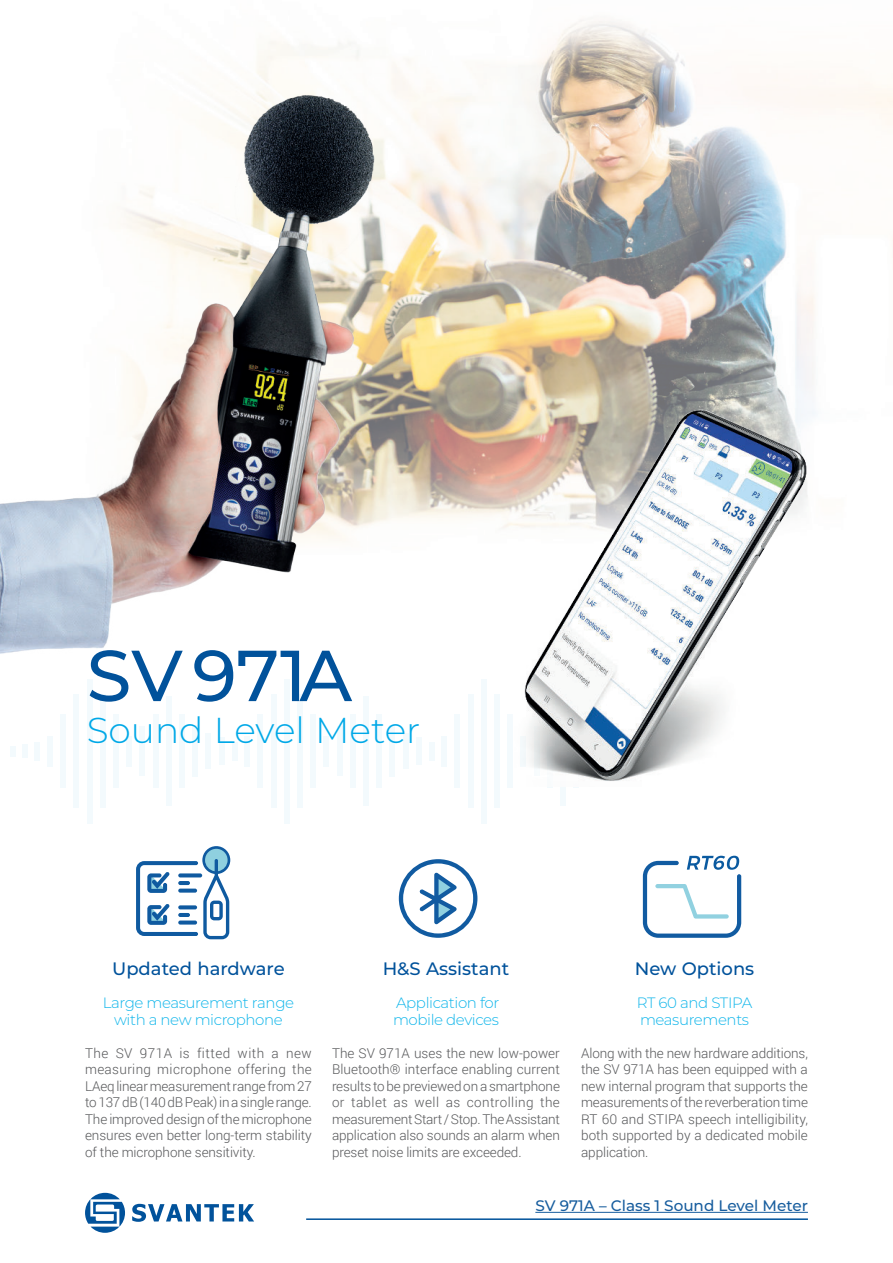
<style>
.page{position:relative;width:893px;height:1263px;background:#fff}
.page>*{position:absolute;margin:0;border:0;box-sizing:border-box;transform-origin:0 0}
.t1{font:500 72px "Montserrat";letter-spacing:-.005em;color:#01529b}
.t2{font:300 36px "Montserrat";color:#00a8e7}
.t3{font:500 18px "Montserrat";color:#01529b}
.t4{font:500 15.15px "Montserrat";color:#175d9e}
.t5{font:300 15px/16.5px "Montserrat";letter-spacing:-.025em;color:#0eb5ea}
.t6{font:300 13.5px/16.5px "Roboto";letter-spacing:-.01em;color:#57585a;text-align:justify}
</style>
<div class="page">
<img style="left:258px;top:20px;width:635px;height:396px">
<div style="left:244px;top:736px;width:6px;height:31px;background:#f3fafd"></div>
<div style="left:257px;top:715px;width:6px;height:73px;background:#f3fafd"></div>
<div style="left:271px;top:695px;width:6px;height:113px;background:#f3fafd"></div>
<div style="left:284px;top:679px;width:6px;height:145px;background:#f3fafd"></div>
<div style="left:323px;top:736px;width:6px;height:31px;background:#f3fafd"></div>
<div style="left:310px;top:715px;width:6px;height:73px;background:#f3fafd"></div>
<div style="left:297px;top:695px;width:6px;height:113px;background:#f3fafd"></div>
<div style="left:337px;top:727px;width:6px;height:49px;background:#f3fafd"></div>
<div style="left:350px;top:715px;width:6px;height:73px;background:#f3fafd"></div>
<div style="left:363px;top:696px;width:6px;height:110px;background:#f3fafd"></div>
<div style="left:376px;top:715px;width:6px;height:73px;background:#f3fafd"></div>
<div style="left:389px;top:726px;width:6px;height:51px;background:#f3fafd"></div>
<div style="left:403px;top:734px;width:6px;height:35px;background:#f3fafd"></div>
<div style="left:416px;top:738px;width:6px;height:27px;background:#f3fafd"></div>
<div style="left:429px;top:742px;width:6px;height:19px;background:#f3fafd"></div>
<div style="left:441px;top:736px;width:6px;height:31px;background:#f3fafd"></div>
<div style="left:454px;top:715px;width:6px;height:73px;background:#f3fafd"></div>
<div style="left:467px;top:695px;width:6px;height:113px;background:#f3fafd"></div>
<div style="left:481px;top:679px;width:6px;height:145px;background:#f3fafd"></div>
<div style="left:507px;top:715px;width:6px;height:73px;background:#f3fafd"></div>
<div style="left:494px;top:695px;width:6px;height:113px;background:#f3fafd"></div>
<div style="left:547px;top:715px;width:6px;height:73px;background:#f3fafd"></div>
<div style="left:560px;top:696px;width:6px;height:110px;background:#f3fafd"></div>
<div style="left:573px;top:715px;width:6px;height:73px;background:#f3fafd"></div>
<div style="left:47px;top:736px;width:6px;height:31px;background:#f3fafd"></div>
<div style="left:60px;top:715px;width:6px;height:73px;background:#f3fafd"></div>
<div style="left:73px;top:695px;width:6px;height:113px;background:#f3fafd"></div>
<div style="left:87px;top:679px;width:6px;height:145px;background:#f3fafd"></div>
<div style="left:126px;top:736px;width:6px;height:31px;background:#f3fafd"></div>
<div style="left:113px;top:715px;width:6px;height:73px;background:#f3fafd"></div>
<div style="left:100px;top:695px;width:6px;height:113px;background:#f3fafd"></div>
<div style="left:139px;top:727px;width:6px;height:49px;background:#f3fafd"></div>
<div style="left:153px;top:715px;width:6px;height:73px;background:#f3fafd"></div>
<div style="left:166px;top:696px;width:6px;height:110px;background:#f3fafd"></div>
<div style="left:179px;top:715px;width:6px;height:73px;background:#f3fafd"></div>
<div style="left:192px;top:726px;width:6px;height:51px;background:#f3fafd"></div>
<div style="left:205px;top:734px;width:6px;height:35px;background:#f3fafd"></div>
<div style="left:219px;top:738px;width:6px;height:27px;background:#f3fafd"></div>
<div style="left:232px;top:742px;width:6px;height:19px;background:#f3fafd"></div>
<div style="left:34px;top:742px;width:6px;height:19px;background:#f3fafd"></div>
<div style="left:22px;top:745px;width:6px;height:13px;background:#f3fafd"></div>
<div style="left:10px;top:746px;width:6px;height:11px;background:#f3fafd"></div>
<svg style="left:399px;top:859px;width:78px;height:79px"></svg>
<svg style="left:136px;top:846px;width:94px;height:93px"></svg>
<svg style="left:643px;top:856px;width:98px;height:82px"></svg>
<img style="left:457px;top:394px;width:351px;height:393px">
<img style="left:0;top:60px;width:638px;height:641px">
<svg style="left:85px;top:1193px;width:40px;height:40px"></svg>
<svg style="left:132px;top:1204px;width:122px;height:18px"></svg>
<hr style="left:535px;top:1212px;width:273px;height:1px;background:#175d9e">
<hr style="left:306px;top:1218px;width:502px;height:2px;background:#01529b">
<h1 class="t1" style="left:87px;top:647px;width:267px">SV 971A</h1>
<h2 class="t2" style="left:87px;top:716px;width:335px">Sound Level Meter</h2>
<h3 class="t3" style="left:112px;top:961px;width:174px">Updated hardware</h3>
<p class="t5" style="left:103px;top:996px;width:193px;text-align:center">Large measurement range with a new microphone</p>
<p class="t6" style="left:85px;top:1045px;width:228px">The SV 971A is fitted with a new measuring microphone offering the LAeq linear measurement range from 27 to 137 dB (140 dB Peak) in a single range.<br>The improved design of the microphone ensures even better long-term stability of the microphone sensitivity.</p>
<h3 class="t3" style="left:383px;top:961px;width:128px">H&amp;S Assistant</h3>
<p class="t5" style="left:393px;top:996px;width:108px">Application for mobile devices</p>
<p class="t6" style="left:332px;top:1045px;width:229px">The SV 971A uses the new low-power Bluetooth® interface enabling current results to be previewed on a smartphone or tablet as well as controlling the measurement Start / Stop. The Assistant application also sounds an alarm when preset noise limits are exceeded.</p>
<h3 class="t3" style="left:635px;top:961px;width:121px">New Options</h3>
<p class="t5" style="left:637px;top:996px;width:117px">RT 60 and STIPA measurements</p>
<p class="t6" style="left:581px;top:1045px;width:228px">Along with the new hardware additions, the SV 971A has been equipped with a new internal program that supports the measurements of the reverberation time RT 60 and STIPA speech intelligibility, both supported by a dedicated mobile application.</p>
<p class="t4" style="left:535px;top:1199px;width:274px">SV 971A – Class 1 Sound Level Meter</p>
</div>
